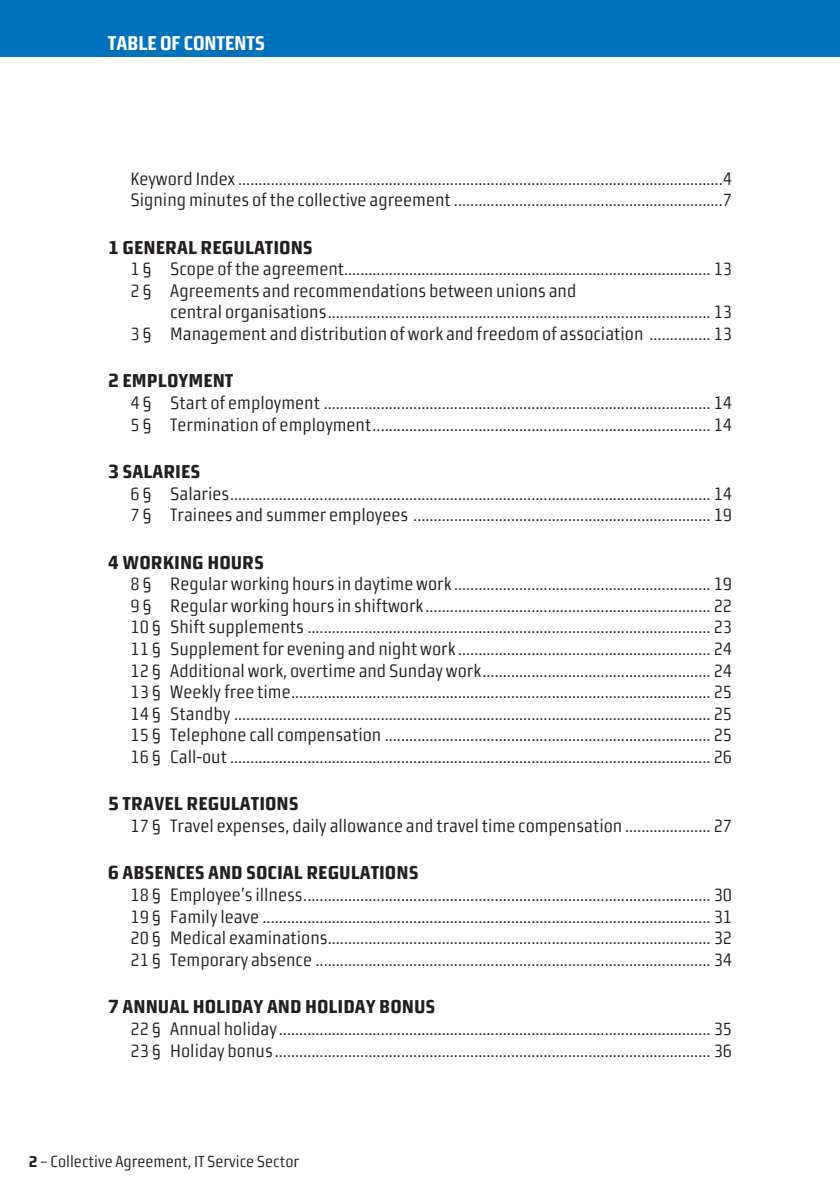
<style>
.page{position:relative;width:840px;height:1191px;background:#fff}
.page>*{position:absolute;margin:0;border:0;box-sizing:border-box;transform-origin:0 0}
.sisi1{font:22px "Morgan Sans Cond Bold Caps";color:#231f20}
.t1{font:20px "Morgan Sans Cond Bold Office";color:#fff}
.sisi2{font:18px/21.6px "Morgan Sans Cond Regular Lining";color:#231f20}
.t2{font:16px "Morgan Sans Cond Regular Lining";color:#231f20}
.s1{font-family:"Morgan Sans Cond Bold Caps";font-size:18px}
</style>
<div class="page">
<div style="left:0;top:0;width:839px;height:57px;background:#0072bc"></div>
<p class="t1" style="left:108px;top:31px;width:159px">TABLE OF CONTENTS</p>
<p class="sisi2" style="left:130px;top:167px;width:602px">Keyword Index .......................................................................................................................4</p>
<p class="sisi2" style="left:130px;top:189px;width:602px">Signing minutes of the collective agreement ..................................................................7</p>
<p class="sisi1" style="left:108px;top:235px;width:206px">1 GENERAL REGULATIONS</p>
<p class="sisi2" style="left:130px;top:258px;width:602px">1 § Scope of the agreement.......................................................................................... 13</p>
<p class="sisi2" style="left:170px;top:280px;width:563px;text-indent:-40px">2 § Agreements and recommendations between unions and<br>central organisations.............................................................................................. 13</p>
<p class="sisi2" style="left:130px;top:323px;width:602px">3 § Management and distribution of work and freedom of association ............... 13</p>
<p class="sisi1" style="left:108px;top:369px;width:127px">2 EMPLOYMENT</p>
<p class="sisi2" style="left:130px;top:392px;width:602px">4 § Start of employment ............................................................................................... 14</p>
<p class="sisi2" style="left:130px;top:413px;width:602px">5 § Termination of employment................................................................................... 14</p>
<p class="sisi1" style="left:108px;top:460px;width:94px">3 SALARIES</p>
<p class="sisi2" style="left:130px;top:482px;width:602px">6 § Salaries...................................................................................................................... 14</p>
<p class="sisi2" style="left:130px;top:504px;width:602px">7 § Trainees and summer employees ......................................................................... 19</p>
<p class="sisi1" style="left:108px;top:550px;width:158px">4 WORKING HOURS</p>
<p class="sisi2" style="left:130px;top:573px;width:602px">8 § Regular working hours in daytime work ............................................................... 19</p>
<p class="sisi2" style="left:130px;top:594px;width:602px">9 § Regular working hours in shiftwork ...................................................................... 22</p>
<p class="sisi2" style="left:130px;top:616px;width:602px">10 § Shift supplements ................................................................................................... 23</p>
<p class="sisi2" style="left:130px;top:638px;width:602px">11 § Supplement for evening and night work .............................................................. 24</p>
<p class="sisi2" style="left:130px;top:659px;width:602px">12 § Additional work, overtime and Sunday work........................................................ 24</p>
<p class="sisi2" style="left:130px;top:681px;width:602px">13 § Weekly free time....................................................................................................... 25</p>
<p class="sisi2" style="left:130px;top:702px;width:602px">14 § Standby ..................................................................................................................... 25</p>
<p class="sisi2" style="left:130px;top:724px;width:602px">15 § Telephone call compensation ................................................................................ 25</p>
<p class="sisi2" style="left:130px;top:746px;width:602px">16 § Call-out ...................................................................................................................... 26</p>
<p class="sisi1" style="left:108px;top:792px;width:192px">5 TRAVEL REGULATIONS</p>
<p class="sisi2" style="left:130px;top:815px;width:602px">17 § Travel expenses, daily allowance and travel time compensation ..................... 27</p>
<p class="sisi1" style="left:108px;top:861px;width:312px">6 ABSENCES AND SOCIAL REGULATIONS</p>
<p class="sisi2" style="left:130px;top:884px;width:602px">18 § Employee’s illness.................................................................................................... 30</p>
<p class="sisi2" style="left:130px;top:905px;width:602px">19 § Family leave .............................................................................................................. 31</p>
<p class="sisi2" style="left:130px;top:927px;width:602px">20 § Medical examinations.............................................................................................. 32</p>
<p class="sisi2" style="left:130px;top:948px;width:602px">21 § Temporary absence ................................................................................................. 34</p>
<p class="sisi1" style="left:108px;top:995px;width:329px">7 ANNUAL HOLIDAY AND HOLIDAY BONUS</p>
<p class="sisi2" style="left:130px;top:1017px;width:602px">22 § Annual holiday .......................................................................................................... 35</p>
<p class="sisi2" style="left:130px;top:1039px;width:602px">23 § Holiday bonus........................................................................................................... 36</p>
<p class="t2" style="left:28px;top:1152px;width:272px"><span class="s1">2</span> – Collective Agreement, IT Service Sector</p>
</div>
